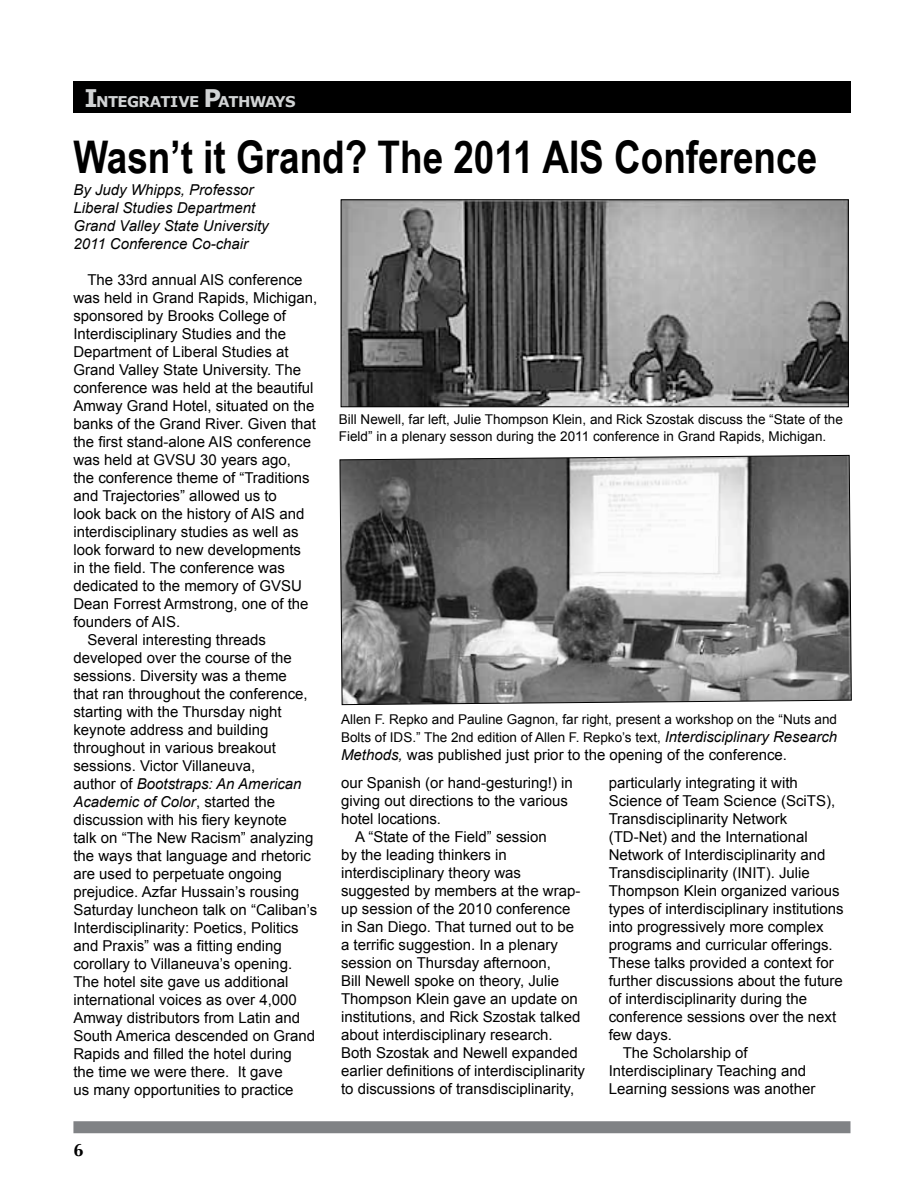
<style>
.page{position:relative;width:918px;height:1188px;background:#fff}
.page>*{position:absolute;margin:0;border:0;box-sizing:border-box;transform-origin:0 0}
.t1{font:700 45px "Arial Narrow";color:#000}
.t2{font:700 18px "Optima";color:#000}
.t3{font:15px "Arial";color:#000}
.t4{font:italic 15px/18px "Arial";color:#000}
.t5{font:700 14.85px "Verdana";letter-spacing:-.045em;color:#d1d3d4}
.t6{font:13.5px/16.2px "Arial";color:#000}
.s1{font-size:24.3px}
.s2{font-style:normal}
.s3{font-style:italic;font-size:15px}
.s4{font-style:italic}
</style>
<div class="page">
<div style="left:73px;top:1121px;width:777px;height:12px;background:#808285"></div>
<div style="left:73px;top:81px;width:777px;height:32px;background:#000"></div>
<svg style="left:339px;top:455px;width:513px;height:250px"></svg>
<img style="left:343px;top:201px;width:504px;height:204px">
<div style="left:341px;top:199px;width:508px;height:208px;border:1px solid #000"></div>
<p class="t5" style="left:85px;top:92px;width:212px"><span class="s1">I</span>NTEGRATIVE <span class="s1">P</span>ATHWAYS</p>
<h1 class="t1" style="left:73px;top:131px;width:745px">Wasn’t it Grand? The 2011 AIS Conference</h1>
<p class="t4" style="left:73px;top:181px;width:197px">By Judy Whipps, Professor<br>Liberal Studies Department<br>Grand Valley State University<br>2011 Conference Co-chair</p>
<p class="t3" style="left:87px;top:270px;width:217px">The 33rd annual AIS conference</p>
<p class="t3" style="left:73px;top:288px;width:245px">was held in Grand Rapids, Michigan,</p>
<p class="t3" style="left:73px;top:306px;width:214px">sponsored by Brooks College of</p>
<p class="t3" style="left:73px;top:324px;width:214px">Interdisciplinary Studies and the</p>
<p class="t3" style="left:73px;top:342px;width:217px">Department of Liberal Studies at</p>
<p class="t3" style="left:73px;top:360px;width:229px">Grand Valley State University. The</p>
<p class="t3" style="left:73px;top:378px;width:242px">conference was held at the beautiful</p>
<p class="t3" style="left:73px;top:396px;width:242px">Amway Grand Hotel, situated on the</p>
<p class="t3" style="left:73px;top:414px;width:244px">banks of the Grand River. Given that</p>
<p class="t3" style="left:73px;top:432px;width:239px">the first stand-alone AIS conference</p>
<p class="t3" style="left:73px;top:450px;width:219px">was held at GVSU 30 years ago,</p>
<p class="t3" style="left:73px;top:468px;width:238px">the conference theme of “Traditions</p>
<p class="t3" style="left:73px;top:486px;width:205px">and Trajectories” allowed us to</p>
<p class="t3" style="left:73px;top:504px;width:232px">look back on the history of AIS and</p>
<p class="t3" style="left:73px;top:522px;width:227px">interdisciplinary studies as well as</p>
<p class="t3" style="left:73px;top:540px;width:229px">look forward to new developments</p>
<p class="t3" style="left:73px;top:558px;width:213px">in the field. The conference was</p>
<p class="t3" style="left:73px;top:576px;width:230px">dedicated to the memory of GVSU</p>
<p class="t3" style="left:73px;top:594px;width:237px">Dean Forrest Armstrong, one of the</p>
<p class="t3" style="left:73px;top:612px;width:108px">founders of AIS.</p>
<p class="t3" style="left:87px;top:630px;width:180px">Several interesting threads</p>
<p class="t3" style="left:73px;top:648px;width:220px">developed over the course of the</p>
<p class="t3" style="left:73px;top:666px;width:215px">sessions. Diversity was a theme</p>
<p class="t3" style="left:73px;top:684px;width:236px">that ran throughout the conference,</p>
<p class="t3" style="left:73px;top:702px;width:210px">starting with the Thursday night</p>
<p class="t3" style="left:73px;top:720px;width:197px">keynote address and building</p>
<p class="t3" style="left:73px;top:738px;width:204px">throughout in various breakout</p>
<p class="t3" style="left:73px;top:756px;width:184px">sessions. Victor Villaneuva,</p>
<p class="t4" style="left:73px;top:775px;width:230px"><span class="s2">author of</span> Bootstraps: An American</p>
<p class="t4" style="left:73px;top:793px;width:203px">Academic of Color<span class="s2">, started the</span></p>
<p class="t3" style="left:73px;top:810px;width:215px">discussion with his fiery keynote</p>
<p class="t3" style="left:73px;top:828px;width:242px">talk on “The New Racism” analyzing</p>
<p class="t3" style="left:73px;top:846px;width:239px">the ways that language and rhetoric</p>
<p class="t3" style="left:73px;top:864px;width:210px">are used to perpetuate ongoing</p>
<p class="t3" style="left:73px;top:882px;width:227px">prejudice. Azfar Hussain’s rousing</p>
<p class="t3" style="left:73px;top:900px;width:246px">Saturday luncheon talk on “Caliban’s</p>
<p class="t3" style="left:73px;top:918px;width:227px">Interdisciplinarity: Poetics, Politics</p>
<p class="t3" style="left:73px;top:936px;width:210px">and Praxis” was a fitting ending</p>
<p class="t3" style="left:73px;top:954px;width:220px">corollary to Villaneuva’s opening.</p>
<p class="t3" style="left:73px;top:972px;width:217px">The hotel site gave us additional</p>
<p class="t3" style="left:73px;top:990px;width:225px">international voices as over 4,000</p>
<p class="t3" style="left:73px;top:1008px;width:228px">Amway distributors from Latin and</p>
<p class="t3" style="left:73px;top:1026px;width:243px">South America descended on Grand</p>
<p class="t3" style="left:73px;top:1044px;width:220px">Rapids and filled the hotel during</p>
<p class="t3" style="left:73px;top:1062px;width:211px">the time we were there. It gave</p>
<p class="t3" style="left:73px;top:1080px;width:222px">us many opportunities to practice</p>
<p class="t2" style="left:73px;top:1140px;width:12px">6</p>
<p class="t6" style="left:339px;top:412px;width:505px">Bill Newell, far left, Julie Thompson Klein, and Rick Szostak discuss the “State of the<br>Field” in a plenary sesson during the 2011 conference in Grand Rapids, Michigan.</p>
<p class="t6" style="left:341px;top:710px;width:498px;line-height:18px">Allen F. Repko and Pauline Gagnon, far right, present a workshop on the “Nuts and<br>Bolts of IDS.” The 2nd edition of Allen F. Repko’s text, <span class="s3">Interdisciplinary Research</span></p>
<p class="t3" style="left:341px;top:744px;width:448px"><span class="s4">Methods,</span> was published just prior to the opening of the conference.</p>
<p class="t3" style="left:341px;top:773px;width:233px">our Spanish (or hand-gesturing!) in</p>
<p class="t3" style="left:341px;top:791px;width:228px">giving out directions to the various</p>
<p class="t3" style="left:341px;top:809px;width:102px">hotel locations.</p>
<p class="t3" style="left:355px;top:827px;width:193px">A “State of the Field” session</p>
<p class="t3" style="left:341px;top:845px;width:167px">by the leading thinkers in</p>
<p class="t3" style="left:341px;top:863px;width:182px">interdisciplinary theory was</p>
<p class="t3" style="left:341px;top:881px;width:241px">suggested by members at the wrap-</p>
<p class="t3" style="left:341px;top:899px;width:231px">up session of the 2010 conference</p>
<p class="t3" style="left:341px;top:917px;width:235px">in San Diego. That turned out to be</p>
<p class="t3" style="left:341px;top:935px;width:218px">a terrific suggestion. In a plenary</p>
<p class="t3" style="left:341px;top:953px;width:211px">session on Thursday afternoon,</p>
<p class="t3" style="left:341px;top:971px;width:220px">Bill Newell spoke on theory, Julie</p>
<p class="t3" style="left:341px;top:989px;width:238px">Thompson Klein gave an update on</p>
<p class="t3" style="left:341px;top:1007px;width:241px">institutions, and Rick Szostak talked</p>
<p class="t3" style="left:341px;top:1025px;width:213px">about interdisciplinary research.</p>
<p class="t3" style="left:341px;top:1043px;width:238px">Both Szostak and Newell expanded</p>
<p class="t3" style="left:341px;top:1061px;width:246px">earlier definitions of interdisciplinarity</p>
<p class="t3" style="left:341px;top:1079px;width:235px">to discussions of transdisciplinarity,</p>
<p class="t3" style="left:609px;top:773px;width:191px">particularly integrating it with</p>
<p class="t3" style="left:609px;top:791px;width:228px">Science of Team Science (SciTS),</p>
<p class="t3" style="left:609px;top:809px;width:180px">Transdisciplinarity Network</p>
<p class="t3" style="left:609px;top:827px;width:201px">(TD-Net) and the International</p>
<p class="t3" style="left:609px;top:845px;width:218px">Network of Interdisciplinarity and</p>
<p class="t3" style="left:609px;top:863px;width:203px">Transdisciplinarity (INIT). Julie</p>
<p class="t3" style="left:609px;top:881px;width:232px">Thompson Klein organized various</p>
<p class="t3" style="left:609px;top:899px;width:237px">types of interdisciplinary institutions</p>
<p class="t3" style="left:609px;top:917px;width:217px">into progressively more complex</p>
<p class="t3" style="left:609px;top:935px;width:225px">programs and curricular offerings.</p>
<p class="t3" style="left:609px;top:953px;width:227px">These talks provided a context for</p>
<p class="t3" style="left:609px;top:971px;width:236px">further discussions about the future</p>
<p class="t3" style="left:609px;top:989px;width:200px">of interdisciplinarity during the</p>
<p class="t3" style="left:609px;top:1007px;width:229px">conference sessions over the next</p>
<p class="t3" style="left:609px;top:1025px;width:65px">few days.</p>
<p class="t3" style="left:623px;top:1043px;width:127px">The Scholarship of</p>
<p class="t3" style="left:609px;top:1061px;width:199px">Interdisciplinary Teaching and</p>
<p class="t3" style="left:609px;top:1079px;width:208px">Learning sessions was another</p>
</div>
